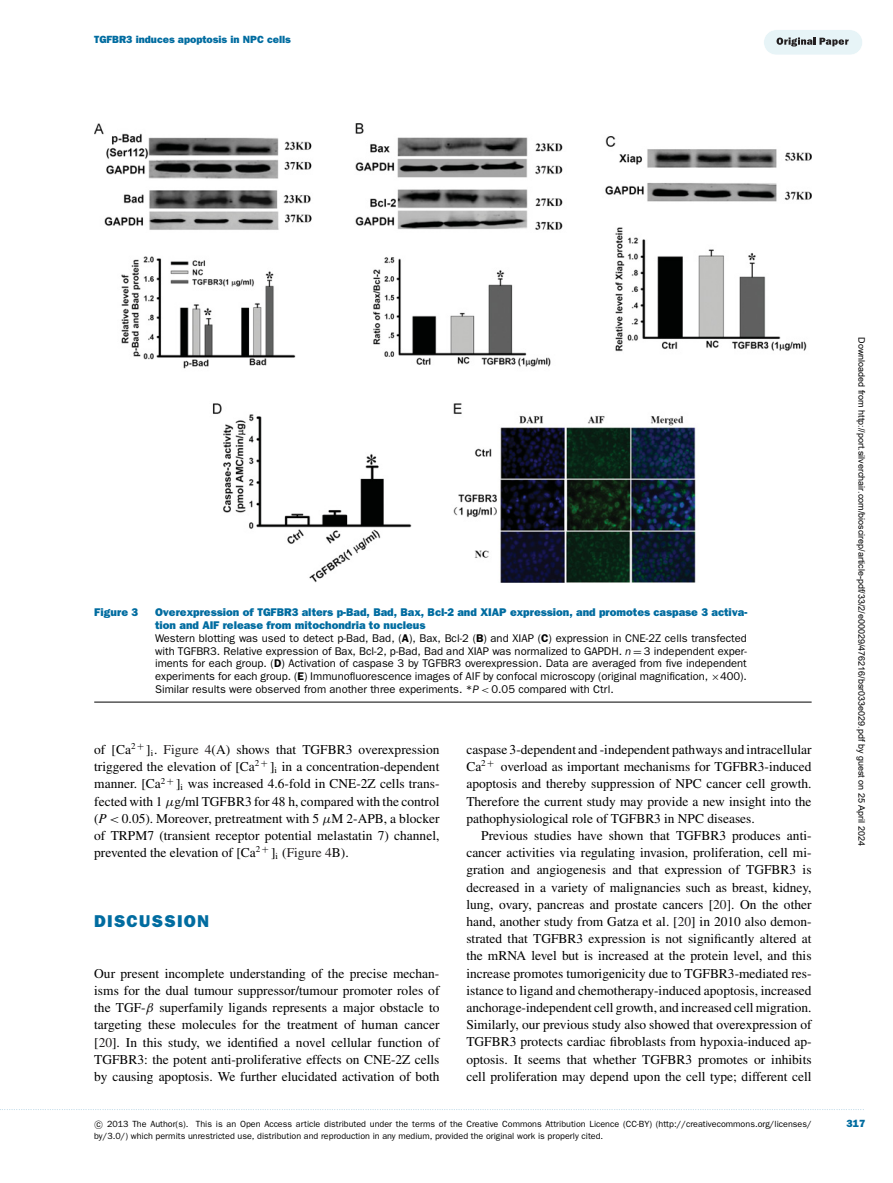
<style>
.page{position:relative;width:893px;height:1183px;background:#fff}
.page>*{position:absolute;margin:0;border:0;box-sizing:border-box;transform-origin:0 0}
.t1{font:800 17.25px "Franklin Gothic";letter-spacing:.075em;color:#006ca0}
.t2{font:13.5px/17.2px "Times";color:#000;text-align:justify}
.t3{font:11.25px/12.8px "Franklin Gothic";color:#000}
.t4{font:800 11.25px "Franklin Gothic";color:#006ca0}
.t5{font:800 10.5px "Franklin Gothic";color:#006ca0}
.t6{font:9px/12px "Franklin Gothic";color:#000}
.t7{font:9px "Arial";color:#000}
.s1{font-weight:800;color:#006ca0}
.s2{font-weight:600}
.s3{font-style:italic}
.s4{font-family:"MTSY"}
.s5{font-family:"RMTMI"}
.s6{color:#231f20}
.s7{font-family:"CMSY10"}
</style>
<div class="page">
<div style="left:764px;top:30px;width:98px;height:25px;background:#e7f4f7;border-radius:12px"></div>
<div style="left:763px;top:30px;width:100px;height:25px;border:1px solid #fff;border-radius:13px"></div>
<svg style="left:776px;top:37px;width:73px;height:9px"></svg>
<img style="left:94px;top:123px;width:718px;height:459px">
<hr style="left:94px;top:701px;width:718px;height:1px;background:#000">
<p class="t5" style="left:94px;top:36px;width:198px">TGFBR3 induces apoptosis in NPC cells</p>
<p class="t7" style="left:865px;top:337px;width:510px;rotate:90deg">Downloaded from http://port.silverchair.com/bioscirep/article-pdf/33/2/e00029/476216/bsr033e029.pdf by guest on 25 April 2024</p>
<p class="t4" style="left:94px;top:608px;width:45px">Figure 3</p>
<p class="t3" style="left:155px;top:607px;width:594px"><span class="s1">Overexpression of TGFBR3 alters p-Bad, Bad, Bax, Bcl-2 and XIAP expression, and promotes caspase 3 activa&shy;tion and AIF release from mitochondria to nucleus<br></span>Western blotting was used to detect p-Bad, Bad, (<span class="s2">A</span>), Bax, Bcl-2 (<span class="s2">B</span>) and XIAP (<span class="s2">C</span>) expression in CNE-2Z cells transfected with TGFBR3. Relative expression of Bax, Bcl-2, p-Bad, Bad and XIAP was normalized to GAPDH. <span class="s3">n</span> <span class="s4">=</span> 3 independent exper&shy;iments for each group. (<span class="s2">D</span>) Activation of caspase 3 by TGFBR3 overexpression. Data are averaged from five independent experiments for each group. (<span class="s2">E</span>) Immunofluorescence images of AIF by confocal microscopy (original magnification, <span class="s4">×</span>400).<br>Similar results were observed from another three experiments. *<span class="s3">P</span> <span class="s5">&lt;</span> 0.05 compared with Ctrl.</p>
<p class="t2" style="left:94px;top:742px;width:347px">of [Ca<sup>2</sup> <sup>+</sup> ]<sub>i</sub>. <span class="s6">Figure 4</span>(A) shows that TGFBR3 overexpression triggered the elevation of [Ca<sup>2</sup> <sup>+</sup> ]<sub>i</sub> in a concentration-dependent manner. [Ca<sup>2</sup> <sup>+</sup> ]<sub>i</sub> was increased 4.6-fold in CNE-2Z cells trans&shy;fected with 1 <span class="s5">μ</span>g/ml TGFBR3 for 48 h, compared with the control (<span class="s3">P</span> <span class="s5">&lt;</span> 0.05). Moreover, pretreatment with 5 <span class="s5">μ</span>M 2-APB, a blocker of TRPM7 (transient receptor potential melastatin 7) channel, prevented the elevation of [Ca<sup>2</sup> <sup>+</sup> ]<sub>i</sub> (<span class="s6">Figure 4</span>B).</p>
<p class="t2" style="left:466px;top:742px;width:347px">caspase 3-dependent and -independent pathways and intracellular Ca<sup>2</sup> <sup>+</sup> overload as important mechanisms for TGFBR3-induced apoptosis and thereby suppression of NPC cancer cell growth.<br>Therefore the current study may provide a new insight into the pathophysiological role of TGFBR3 in NPC diseases.</p>
<p class="t2" style="left:466px;top:827px;width:347px;text-indent:15px">Previous studies have shown that TGFBR3 produces anti&shy;cancer activities via regulating invasion, proliferation, cell mi&shy;gration and angiogenesis and that expression of TGFBR3 is decreased in a variety of malignancies such as breast, kidney, lung, ovary, pancreas and prostate cancers [<span class="s6">20</span>]. On the other hand, another study from Gatza et al. [<span class="s6">20</span>] in 2010 also demon&shy;strated that TGFBR3 expression is not significantly altered at the mRNA level but is increased at the protein level, and this increase promotes tumorigenicity due to TGFBR3-mediated res&shy;istance to ligand and chemotherapy-induced apoptosis, increased anchorage-independent cell growth, and increased cell migration.<br>Similarly, our previous study also showed that overexpression of TGFBR3 protects cardiac fibroblasts from hypoxia-induced ap&shy;optosis. It seems that whether TGFBR3 promotes or inhibits cell proliferation may depend upon the cell type; different cell</p>
<p class="t6" style="left:94px;top:1118px;width:719px"><span class="s7">-</span>c 2013 The Author(s). This is an Open Access article distributed under the terms of the Creative Commons Attribution Licence (CC-BY) (http://creativecommons.org/licenses/ by/3.0/) which permits unrestricted use, distribution and reproduction in any medium, provided the original work is properly cited.</p>
<p class="t5" style="left:847px;top:1119px;width:20px">317</p>
<p class="t1" style="left:94px;top:914px;width:117px">DISCUSSION</p>
<p class="t2" style="left:94px;top:965px;width:347px">Our present incomplete understanding of the precise mechan&shy;isms for the dual tumour suppressor/tumour promoter roles of the TGF-<span class="s5">β</span> superfamily ligands represents a major obstacle to targeting these molecules for the treatment of human cancer [<span class="s6">20</span>]. In this study, we identified a novel cellular function of TGFBR3: the potent anti-proliferative effects on CNE-2Z cells by causing apoptosis. We further elucidated activation of both</p>
</div>
